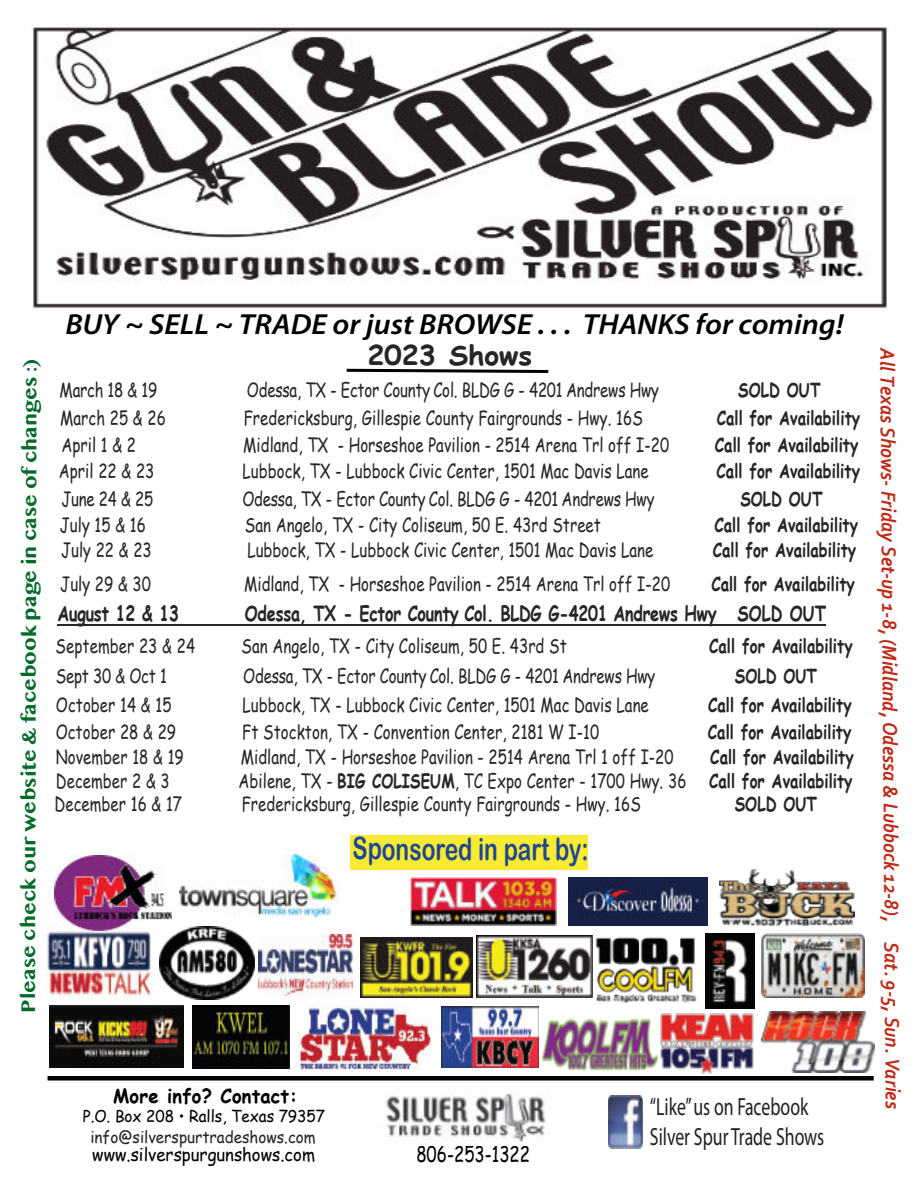
<style>
.page{position:relative;width:918px;height:1188px;background:#fff}
.page>*{position:absolute;margin:0;border:0;box-sizing:border-box;transform-origin:0 0}
.t1{font:30.75px "Arial Rounded MT Bold";letter-spacing:-.005em;color:#1e4795;scale:.74 1}
.t2{font:italic 600 29.1px "Myriad Pro";color:#000;scale:1.07 1}
.t3{font:700 27px "Comic Sans MS";color:#292526;scale:1.04 1}
.t4{font:24.9px/29.8px "Myriad Pro";color:#231f20;scale:.72 1}
.t5{font:21.9px "Comic Sans MS";color:#000;scale:.77 1}
.t6{font:italic 700 21px "Corbel";letter-spacing:-.01em;color:#c02915;scale:.91 1}
.t7{font:700 21px "Comic Sans MS";letter-spacing:-.015em;color:#292526;scale:.77 1}
.t8{font:19.5px "Comic Sans MS";letter-spacing:.005em;color:#292526;scale:.77 1}
.t9{font:700 19.5px "Comic Sans MS";letter-spacing:.005em;color:#292526;scale:.77 1}
.t10{font:19.5px "Comic Sans MS";letter-spacing:-.015em;color:#292526;scale:.77 1}
.t11{font:700 19.5px "Comic Sans MS";letter-spacing:.01em;color:#000;scale:.94 1}
.t12{font:700 18px "Bangla MN";color:#006a28;scale:1.06 1}
.t13{font:17.85px "Comic Sans MS";color:#000;scale:.94 1}
.t14{font:16.2px "Comic Sans MS";color:#292526;scale:.94 1}
.t15{font:16.2px "Comic Sans MS";color:#000;scale:.94 1}
.s1{font-weight:700}
</style>
<div class="page">
<img style="left:32px;top:25px;width:856px;height:284px">
<img style="left:385px;top:1092px;width:161px;height:50px">
<img style="left:608px;top:1096px;width:35px;height:53px">
<svg style="left:346px;top:368px;width:203px;height:5px"></svg>
<div style="left:48px;top:1076px;width:826px;height:5px;background:#000"></div>
<div style="left:351px;top:835px;width:237px;height:34px;background:#f8eb32"></div>
<img style="left:193px;top:1006px;width:97px;height:63px">
<img style="left:49px;top:1006px;width:135px;height:62px">
<img style="left:441px;top:1006px;width:97px;height:62px">
<img style="left:660px;top:1013px;width:94px;height:62px">
<img style="left:762px;top:1012px;width:112px;height:61px">
<img style="left:542px;top:1018px;width:116px;height:53px">
<img style="left:47px;top:930px;width:104px;height:69px">
<img style="left:160px;top:927px;width:95px;height:72px">
<img style="left:595px;top:937px;width:102px;height:66px">
<img style="left:762px;top:933px;width:102px;height:65px">
<img style="left:720px;top:869px;width:135px;height:57px">
<img style="left:180px;top:855px;width:159px;height:63px">
<img style="left:706px;top:934px;width:49px;height:74px">
<img style="left:295px;top:1006px;width:137px;height:65px">
<img style="left:477px;top:936px;width:116px;height:62px">
<img style="left:360px;top:937px;width:113px;height:61px">
<img style="left:54px;top:855px;width:118px;height:75px">
<img style="left:410px;top:877px;width:146px;height:48px">
<img style="left:258px;top:934px;width:94px;height:62px">
<img style="left:569px;top:878px;width:139px;height:48px">
<hr style="left:58px;top:624px;width:768px;height:2px;background:#292526">
<p class="t12" style="left:20px;top:1013px;width:618px;rotate:-90deg">Please check our website &amp; facebook page in case of changes :)</p>
<h2 class="t2" style="left:65px;top:312px;width:729px">BUY ~ SELL ~ TRADE or just BROWSE . . . THANKS for coming!</h2>
<h3 class="t3" style="left:367px;top:343px;width:160px">2023 Shows</h3>
<p class="t10" style="left:60px;top:381px;width:128px">March 18 &amp; 19</p>
<p class="t10" style="left:247px;top:381px;width:537px">Odessa, TX - Ector County Col. BLDG G - 4201 Andrews Hwy</p>
<p class="t9" style="left:738px;top:381px;width:108px">SOLD OUT</p>
<p class="t8" style="left:60px;top:409px;width:139px">March 25 &amp; 26</p>
<p class="t8" style="left:244px;top:409px;width:520px">Fredericksburg, Gillespie County Fairgrounds - Hwy. 16S</p>
<p class="t9" style="left:717px;top:409px;width:188px">Call for Availability</p>
<p class="t8" style="left:61px;top:436px;width:99px">April 1 &amp; 2</p>
<p class="t8" style="left:243px;top:436px;width:555px">Midland, TX - Horseshoe Pavilion - 2514 Arena Trl off I-20</p>
<p class="t9" style="left:715px;top:436px;width:188px">Call for Availability</p>
<p class="t8" style="left:59px;top:463px;width:126px">April 22 &amp; 23</p>
<p class="t8" style="left:243px;top:463px;width:529px">Lubbock, TX - Lubbock Civic Center, 1501 Mac Davis Lane</p>
<p class="t9" style="left:717px;top:463px;width:188px">Call for Availability</p>
<p class="t8" style="left:61px;top:491px;width:121px">June 24 &amp; 25</p>
<p class="t10" style="left:242px;top:491px;width:537px">Odessa, TX - Ector County Col. BLDG G - 4201 Andrews Hwy</p>
<p class="t9" style="left:740px;top:491px;width:108px">SOLD OUT</p>
<p class="t8" style="left:60px;top:517px;width:113px">July 15 &amp; 16</p>
<p class="t8" style="left:245px;top:517px;width:464px">San Angelo, TX - City Coliseum, 50 E. 43rd Street</p>
<p class="t9" style="left:715px;top:517px;width:188px">Call for Availability</p>
<p class="t8" style="left:61px;top:542px;width:119px">July 22 &amp; 23</p>
<p class="t8" style="left:247px;top:542px;width:529px">Lubbock, TX - Lubbock Civic Center, 1501 Mac Davis Lane</p>
<p class="t9" style="left:713px;top:542px;width:188px">Call for Availability</p>
<p class="t8" style="left:60px;top:575px;width:119px">July 29 &amp; 30</p>
<p class="t8" style="left:244px;top:575px;width:555px">Midland, TX - Horseshoe Pavilion - 2514 Arena Trl off I-20</p>
<p class="t9" style="left:711px;top:575px;width:188px">Call for Availability</p>
<p class="t7" style="left:58px;top:604px;width:159px">August 12 &amp; 13</p>
<p class="t7" style="left:245px;top:604px;width:756px">Odessa, TX - Ector County Col. BLDG G-4201 Andrews Hwy SOLD OUT</p>
<p class="t8" style="left:56px;top:638px;width:183px">September 23 &amp; 24</p>
<p class="t8" style="left:242px;top:638px;width:424px">San Angelo, TX - City Coliseum, 50 E. 43rd St</p>
<p class="t9" style="left:709px;top:638px;width:188px">Call for Availability</p>
<p class="t10" style="left:56px;top:667px;width:146px">Sept 30 &amp; Oct 1</p>
<p class="t10" style="left:243px;top:667px;width:537px">Odessa, TX - Ector County Col. BLDG G - 4201 Andrews Hwy</p>
<p class="t9" style="left:735px;top:667px;width:108px">SOLD OUT</p>
<p class="t8" style="left:56px;top:696px;width:152px">October 14 &amp; 15</p>
<p class="t8" style="left:243px;top:696px;width:529px">Lubbock, TX - Lubbock Civic Center, 1501 Mac Davis Lane</p>
<p class="t9" style="left:708px;top:696px;width:188px">Call for Availability</p>
<p class="t8" style="left:56px;top:723px;width:158px">October 28 &amp; 29</p>
<p class="t8" style="left:242px;top:723px;width:465px">Ft Stockton, TX - Convention Center, 2181 W I-10</p>
<p class="t9" style="left:708px;top:723px;width:188px">Call for Availability</p>
<p class="t8" style="left:56px;top:749px;width:168px">November 18 &amp; 19</p>
<p class="t8" style="left:241px;top:749px;width:564px">Midland, TX - Horseshoe Pavilion - 2514 Arena Trl 1 off I-20</p>
<p class="t9" style="left:710px;top:749px;width:188px">Call for Availability</p>
<p class="t8" style="left:56px;top:772px;width:149px">December 2 &amp; 3</p>
<p class="t8" style="left:238px;top:772px;width:799px">Abilene, TX - <span class="s1">BIG COLISEUM</span>, TC Expo Center - 1700 Hwy. 36 <span class="s1">Call for Availability</span></p>
<p class="t8" style="left:55px;top:796px;width:167px">December 16 &amp; 17</p>
<p class="t8" style="left:242px;top:796px;width:520px">Fredericksburg, Gillespie County Fairgrounds - Hwy. 16S</p>
<p class="t9" style="left:735px;top:796px;width:108px">SOLD OUT</p>
<h1 class="t1" style="left:353px;top:838px;width:321px">Sponsored in part by:</h1>
<p class="t11" style="left:113px;top:1087px;width:197px">More info? Contact:</p>
<p class="t15" style="left:83px;top:1109px;width:259px">P.O. Box 208 • Ralls, Texas 79357</p>
<p class="t14" style="left:90px;top:1130px;width:241px">info@silverspurtradeshows.com</p>
<p class="t13" style="left:92px;top:1147px;width:239px">www.silverspurgunshows.com</p>
<p class="t5" style="left:416px;top:1144px;width:149px">806-253-1322</p>
<p class="t4" style="left:650px;top:1094px;width:244px">“Like”us on Facebook<br>Silver Spur Trade Shows</p>
<p class="t6" style="left:899px;top:348px;width:837px;rotate:90deg">All Texas Shows- Friday Set-up 1-8, (Midland, Odessa &amp; Lubbock 12-8), Sat. 9-5, Sun. Varies</p>
</div>
